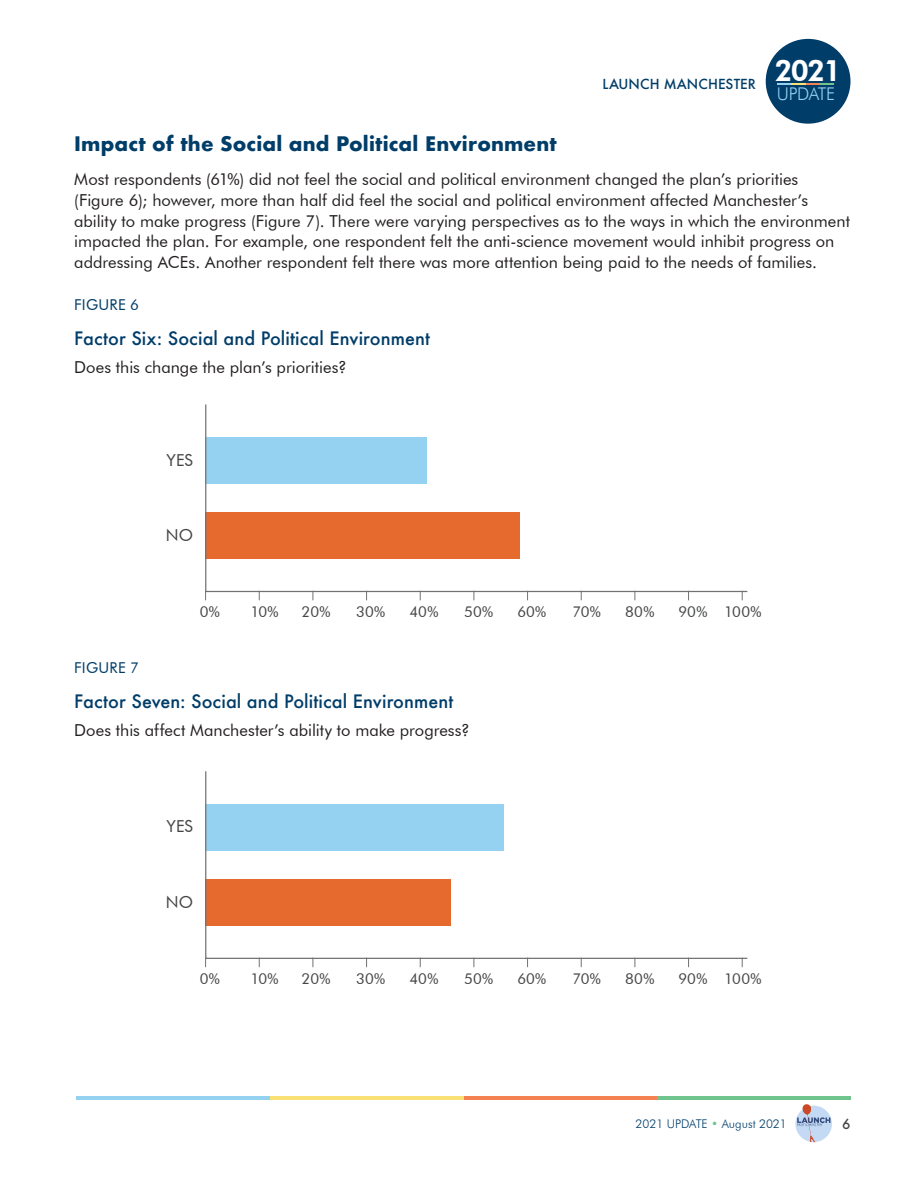
<style>
.page{position:relative;width:918px;height:1188px;background:#fff}
.page>*{position:absolute;margin:0;border:0;box-sizing:border-box;transform-origin:0 0}
.subhd{font:700 19.5px "Futura";letter-spacing:.01em;color:#003d69}
.subhd1{font:500 18px "Futura";letter-spacing:.005em;color:#003d69}
.t1{font:300 17.55px "Futura BT";letter-spacing:-.02em;color:#95d2f2}
.btxt{font:16.5px/20.7px "Futura BT";color:#231f20}
.subhd1-2{font:16.5px "Futura BT";letter-spacing:.01em;color:#454647}
.bullets{font:15px "Futura BT";letter-spacing:.005em;color:#454647}
.subhd1-3{font:15px "Futura BT";letter-spacing:.015em;color:#003d69}
.t2{font:500 13.5px "Futura";color:#003d69}
.t3{font:500 13.5px "Futura";color:#454647}
.t4{font:300 12px "Futura BT";color:#003d69}
.s1{color:#70c48e}
</style>
<div class="page">
<svg style="left:795px;top:1106px;width:37px;height:36px"></svg>
<svg style="left:797px;top:1104px;width:33px;height:38px"></svg>
<hr style="left:76px;top:1096px;width:193px;height:3px;background:#95d2f2">
<hr style="left:463px;top:1096px;width:194px;height:3px;background:#f58152">
<hr style="left:270px;top:1096px;width:193px;height:3px;background:#f9e176">
<hr style="left:657px;top:1096px;width:193px;height:3px;background:#70c48e">
<div style="left:766px;top:39px;width:84px;height:85px;background:#003d69;border-radius:50%"></div>
<svg style="left:777px;top:83px;width:57px;height:2px"></svg>
<svg style="left:205px;top:404px;width:543px;height:189px"></svg>
<svg style="left:205px;top:771px;width:543px;height:189px"></svg>
<p class="t2" style="left:602px;top:75px;width:241px">LAUNCH MANCHESTER <sup>2021</sup></p>
<p class="t1" style="left:777px;top:83px;width:60px">UPDATE</p>
<p class="subhd" style="left:74px;top:130px;width:484px">Impact of the Social and Political Environment</p>
<p class="btxt" style="left:74px;top:169px;width:777px">Most respondents (61%) did not feel the social and political environment changed the plan’s priorities (Figure 6); however, more than half did feel the social and political environment affected Manchester’s ability to make progress (Figure 7). There were varying perspectives as to the ways in which the environment impacted the plan. For example, one respondent felt the anti-science movement would inhibit progress on addressing ACEs. Another respondent felt there was more attention being paid to the needs of families.</p>
<p class="subhd1-3" style="left:74px;top:296px;width:66px">FIGURE 6</p>
<p class="subhd1" style="left:74px;top:326px;width:357px">Factor Six: Social and Political Environment</p>
<p class="btxt" style="left:74px;top:356px;width:274px">Does this change the plan’s priorities?</p>
<p class="subhd1-2" style="left:166px;top:450px;width:28px">YES</p>
<p class="subhd1-2" style="left:166px;top:525px;width:29px">NO</p>
<p class="bullets" style="left:200px;top:603px;width:22px">0%</p>
<p class="bullets" style="left:250px;top:603px;width:30px">10%</p>
<p class="bullets" style="left:302px;top:603px;width:30px">20%</p>
<p class="bullets" style="left:356px;top:603px;width:30px">30%</p>
<p class="bullets" style="left:409px;top:603px;width:30px">40%</p>
<p class="bullets" style="left:464px;top:603px;width:30px">50%</p>
<p class="bullets" style="left:517px;top:603px;width:30px">60%</p>
<p class="bullets" style="left:572px;top:603px;width:30px">70%</p>
<p class="bullets" style="left:625px;top:603px;width:31px">80%</p>
<p class="bullets" style="left:679px;top:603px;width:84px">90% 100%</p>
<p class="subhd1-3" style="left:74px;top:659px;width:66px">FIGURE 7</p>
<p class="subhd1" style="left:74px;top:689px;width:381px">Factor Seven: Social and Political Environment</p>
<p class="btxt" style="left:74px;top:719px;width:397px">Does this affect Manchester’s ability to make progress?</p>
<p class="subhd1-2" style="left:166px;top:817px;width:28px">YES</p>
<p class="subhd1-2" style="left:166px;top:892px;width:29px">NO</p>
<p class="bullets" style="left:200px;top:970px;width:22px">0%</p>
<p class="bullets" style="left:250px;top:970px;width:30px">10%</p>
<p class="bullets" style="left:302px;top:970px;width:30px">20%</p>
<p class="bullets" style="left:356px;top:970px;width:30px">30%</p>
<p class="bullets" style="left:409px;top:970px;width:30px">40%</p>
<p class="bullets" style="left:464px;top:970px;width:30px">50%</p>
<p class="bullets" style="left:517px;top:970px;width:30px">60%</p>
<p class="bullets" style="left:572px;top:970px;width:30px">70%</p>
<p class="bullets" style="left:625px;top:970px;width:31px">80%</p>
<p class="bullets" style="left:679px;top:970px;width:84px">90% 100%</p>
<p class="t4" style="left:636px;top:1117px;width:153px">2021 UPDATE <span class="s1">•</span> August 2021</p>
<p class="t3" style="left:842px;top:1115px;width:10px">6</p>
</div>
